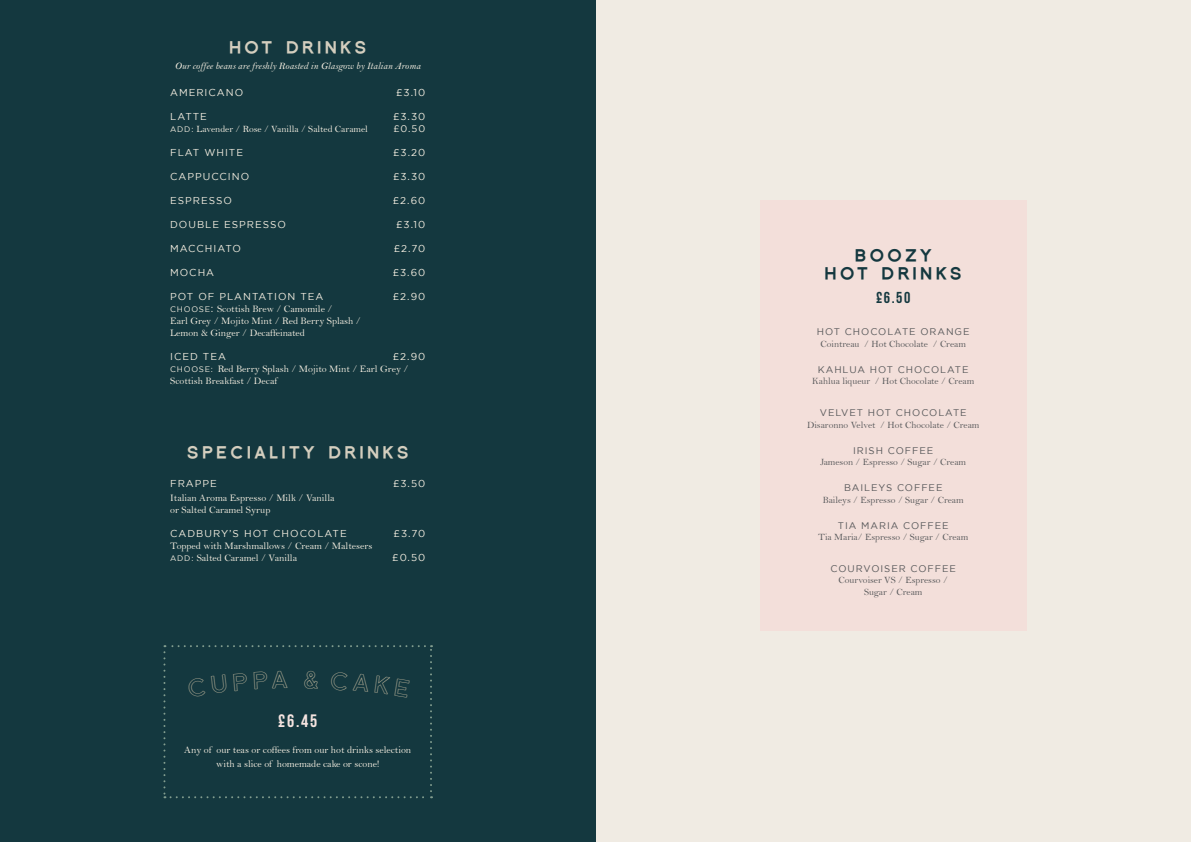
<style>
.page{position:relative;width:1191px;height:842px;background:#fff}
.page>*{position:absolute;margin:0;border:0;box-sizing:border-box;transform-origin:0 0}
.new_menu_header{font:18px "Bebas Neue";color:#f5e4e0}
.NEW_dish_and_price_1{font:900 16.5px "Florencesans";letter-spacing:.2em;color:#d4cebe}
.NEW_dish_and_price_2{font:900 16.5px/18px "Florencesans";letter-spacing:.2em;color:#14383f;text-align:center}
.NEW_dish_and_price_2-2{font:15.9px "Bebas Neue";color:#14383f}
.NEW_dish_and_price_2-3{font:10px/12px "Bell";color:#f3ede0}
.NEW_dish_and_price_2-4{font:10px "Gotham";letter-spacing:.1em;color:#f3ede0}
.NEW_dish_and_price_1-2{font:10px/14px "Bell";color:#f3ede0;text-align:center}
.NEW_dish_and_price_2-5{font:10px "Bell MT Italic";color:#f3ede0}
.NEW_dish_and_price_1-3{font:9.6px/11.5px "Bell";color:#57585a;text-align:center}
.NEW_dish_and_price_2-6{font:9.6px "Bell";color:#f3ede0}
.NEW_dish_and_price_2-7{font:9.6px "Gotham";color:#f3ede0}
.s1{font-family:"Gotham";font-size:8px}
.s2{font-family:"Gotham"}
</style>
<div class="page">
<div style="left:595px;top:0;width:596px;height:842px;background:#f0ebe3"></div>
<div style="left:0;top:0;width:595px;height:842px;background:#14383f"></div>
<div style="left:760px;top:200px;width:266px;height:431px;background:#f3dfda"></div>
<svg style="left:163px;top:645px;width:269px;height:153px"></svg>
<p class="NEW_dish_and_price_1" style="left:229px;top:38px;width:139px">HOT DRINKS</p>
<p class="NEW_dish_and_price_2-5" style="left:175px;top:60px;width:247px">Our coffee beans are freshly Roasted in Glasgow by Italian Aroma</p>
<p class="NEW_dish_and_price_2-4" style="left:170px;top:87px;width:75px">AMERICANO</p>
<p class="NEW_dish_and_price_2-4" style="left:396px;top:87px;width:31px">£3.10</p>
<p class="NEW_dish_and_price_2-4" style="left:170px;top:111px;width:38px">LATTE</p>
<p class="NEW_dish_and_price_2-4" style="left:393px;top:111px;width:34px">£3.30</p>
<p class="NEW_dish_and_price_2-6" style="left:170px;top:123px;width:199px"><span class="s1">ADD:</span> Lavender / Rose / Vanilla / Salted Caramel</p>
<p class="NEW_dish_and_price_2-7" style="left:393px;top:123px;width:33px">£0.50</p>
<p class="NEW_dish_and_price_2-4" style="left:170px;top:147px;width:74px">FLAT WHITE</p>
<p class="NEW_dish_and_price_2-4" style="left:393px;top:147px;width:34px">£3.20</p>
<p class="NEW_dish_and_price_2-4" style="left:170px;top:171px;width:81px">CAPPUCCINO</p>
<p class="NEW_dish_and_price_2-4" style="left:393px;top:171px;width:34px">£3.30</p>
<p class="NEW_dish_and_price_2-4" style="left:170px;top:195px;width:63px">ESPRESSO</p>
<p class="NEW_dish_and_price_2-4" style="left:393px;top:195px;width:34px">£2.60</p>
<p class="NEW_dish_and_price_2-4" style="left:170px;top:219px;width:117px">DOUBLE ESPRESSO</p>
<p class="NEW_dish_and_price_2-4" style="left:396px;top:219px;width:31px">£3.10</p>
<p class="NEW_dish_and_price_2-4" style="left:170px;top:243px;width:72px">MACCHIATO</p>
<p class="NEW_dish_and_price_2-4" style="left:394px;top:243px;width:33px">£2.70</p>
<p class="NEW_dish_and_price_2-4" style="left:170px;top:267px;width:46px">MOCHA</p>
<p class="NEW_dish_and_price_2-4" style="left:393px;top:267px;width:34px">£3.60</p>
<p class="NEW_dish_and_price_2-4" style="left:170px;top:291px;width:155px">POT OF PLANTATION TEA</p>
<p class="NEW_dish_and_price_2-4" style="left:393px;top:291px;width:34px">£2.90</p>
<p class="NEW_dish_and_price_2-3" style="left:170px;top:302px;width:192px"><span class="s1">CHOOSE</span><span class="s2">:</span> Scottish Brew / Camomile /<br>Earl Grey / Mojito Mint / Red Berry Splash /<br>Lemon &amp; Ginger / Decaffeinated</p>
<p class="NEW_dish_and_price_2-4" style="left:170px;top:351px;width:57px">ICED TEA</p>
<p class="NEW_dish_and_price_2-3" style="left:170px;top:350px;width:257px;text-indent:223px"><span class="s2">£2.90<br></span><span class="s1">CHOOSE:</span> Red Berry Splash / Mojito Mint / Earl Grey /<br>Scottish Breakfast / Decaf</p>
<p class="NEW_dish_and_price_1" style="left:187px;top:442px;width:223px">SPECIALITY DRINKS</p>
<p class="NEW_dish_and_price_2-4" style="left:170px;top:478px;width:48px">FRAPPE</p>
<p class="NEW_dish_and_price_2-4" style="left:393px;top:478px;width:34px">£3.50</p>
<p class="NEW_dish_and_price_2-3" style="left:170px;top:492px;width:166px">Italian Aroma Espresso / Milk / Vanilla or Salted Caramel Syrup</p>
<p class="NEW_dish_and_price_2-4" style="left:170px;top:528px;width:178px">CADBURY’S HOT CHOCOLATE</p>
<p class="NEW_dish_and_price_2-4" style="left:393px;top:528px;width:33px">£3.70</p>
<p class="NEW_dish_and_price_2-3" style="left:170px;top:540px;width:204px">Topped with Marshmallows / Cream / Maltesers<br><span class="s1">ADD:</span> Salted Caramel / Vanilla</p>
<p class="NEW_dish_and_price_2-4" style="left:392px;top:552px;width:35px">£0.50</p>
<p class="new_menu_header" style="left:278px;top:710px;width:41px">£6.45</p>
<p class="NEW_dish_and_price_1-2" style="left:184px;top:743px;width:228px">Any of our teas or coffees from our hot drinks selection with a slice of homemade cake or scone!</p>
<p class="NEW_dish_and_price_2" style="left:824px;top:246px;width:139px">BOOZY<br>HOT DRINKS</p>
<p class="NEW_dish_and_price_2-2" style="left:876px;top:289px;width:36px">£6.50</p>
<p class="NEW_dish_and_price_1-3" style="left:817px;top:326px;width:154px"><span class="s2">HOT CHOCOLATE ORANGE<br></span>Cointreau / Hot Chocolate / Cream</p>
<p class="NEW_dish_and_price_1-3" style="left:812px;top:364px;width:163px"><span class="s2">KAHLUA HOT CHOCOLATE<br></span>Kahlua liqueur / Hot Chocolate / Cream</p>
<p class="NEW_dish_and_price_1-3" style="left:807px;top:407px;width:174px"><span class="s2">VELVET HOT CHOCOLATE<br></span>Disaronno Velvet / Hot Chocolate / Cream</p>
<p class="NEW_dish_and_price_1-3" style="left:820px;top:445px;width:147px"><span class="s2">IRISH COFFEE<br></span>Jameson / Espresso / Sugar / Cream</p>
<p class="NEW_dish_and_price_1-3" style="left:822px;top:482px;width:142px"><span class="s2">BAILEYS COFFEE<br></span>Baileys / Espresso / Sugar / Cream</p>
<p class="NEW_dish_and_price_1-3" style="left:818px;top:520px;width:152px"><span class="s2">TIA MARIA COFFEE<br></span>Tia Maria/ Espresso / Sugar / Cream</p>
<p class="NEW_dish_and_price_1-3" style="left:830px;top:563px;width:127px"><span class="s2">COURVOISER COFFEE<br></span>Courvoiser VS / Espresso /<br>Sugar / Cream</p>
</div>
